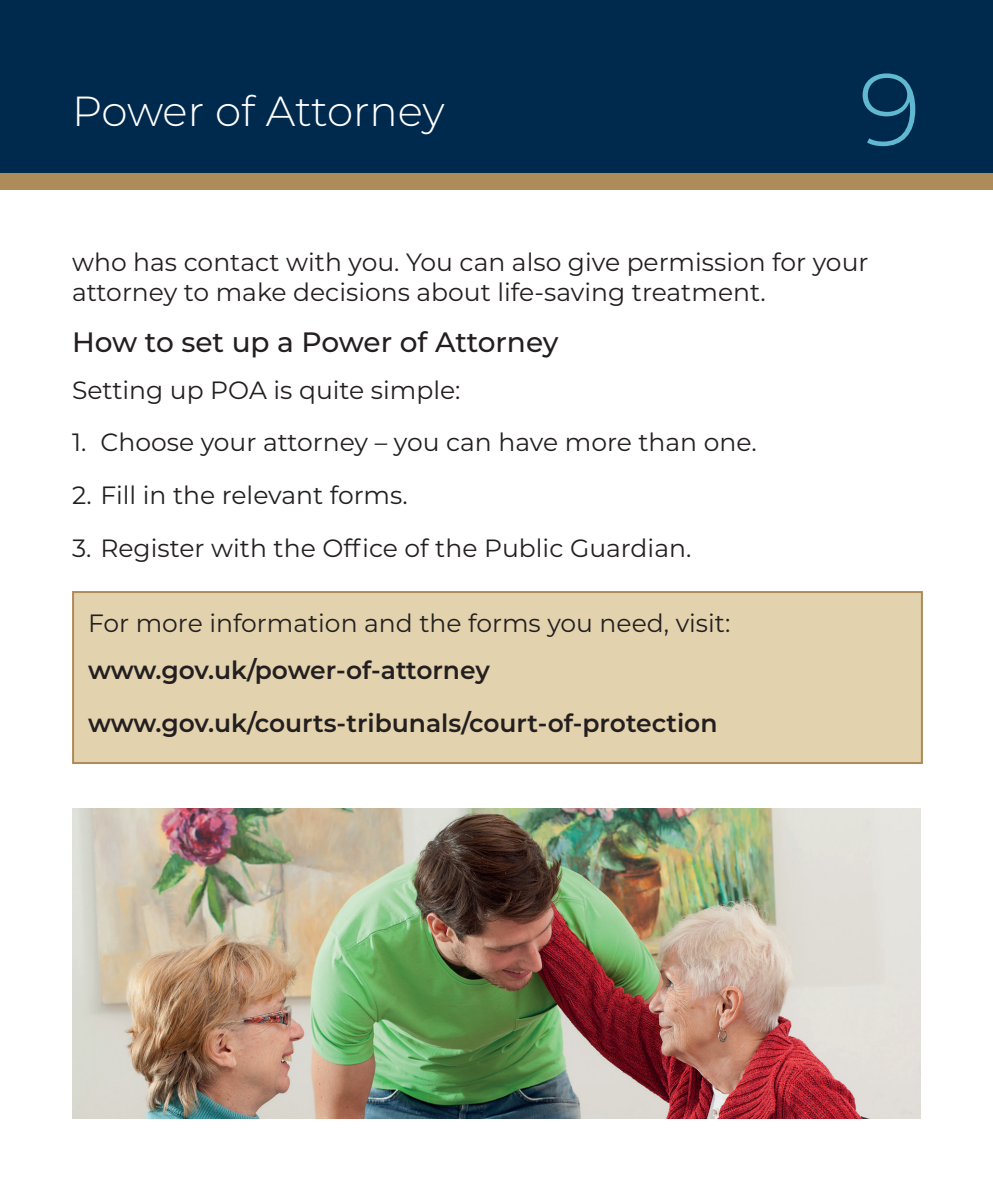
<style>
.page{position:relative;width:993px;height:1191px;background:#fff}
.page>*{position:absolute;margin:0;border:0;box-sizing:border-box;transform-origin:0 0}
.t1{font:300 102.4px "Montserrat Alternates";color:#60b8d1}
.t2{font:48px "Montserrat";color:#fff}
.t3{font:300 42px "Montserrat";letter-spacing:-.01em;color:#fff}
.t4{font:500 28px "Montserrat";letter-spacing:-.005em;color:#231f20}
.t5{font:25px/30px "Montserrat";color:#231f20}
.t6{font:600 25px/52.6px "Montserrat";color:#231f20}
</style>
<div class="page">
<div style="left:0;top:9px;width:992px;height:181px;background:#ae8c59"></div>
<div style="left:0;top:0;width:992px;height:173px;background:#00294e"></div>
<div style="left:72px;top:591px;width:850px;height:173px;background:#e2d2ad;border:2px solid #ae8c59"></div>
<img style="left:72px;top:808px;width:848px;height:311px">
<h3 class="t3" style="left:72px;top:82px;width:374px">Power of Attorney</h3>
<h2 class="t2" style="left:72px;top:81px;width:304px">Introduction</h2>
<h1 class="t1" style="left:858px;top:40px;width:63px">9</h1>
<p class="t5" style="left:72px;top:246px;width:797px">who has contact with you. You can also give permission for your attorney to make decisions about life-saving treatment.</p>
<p class="t4" style="left:72px;top:322px;width:488px">How to set up a Power of Attorney</p>
<p class="t5" style="left:72px;top:374px;width:390px">Setting up POA is quite simple:</p>
<p class="t5" style="left:72px;top:426px;width:686px">1. Choose your attorney – you can have more than one.</p>
<p class="t5" style="left:72px;top:479px;width:337px">2. Fill in the relevant forms.</p>
<p class="t5" style="left:72px;top:532px;width:620px">3. Register with the Office of the Public Guardian.</p>
<p class="t5" style="left:88px;top:607px;width:643px">For more information and the forms you need, visit:</p>
<p class="t6" style="left:88px;top:642px;width:631px">www.gov.uk/power-of-attorney www.gov.uk/courts-tribunals/court-of-protection</p>
</div>
